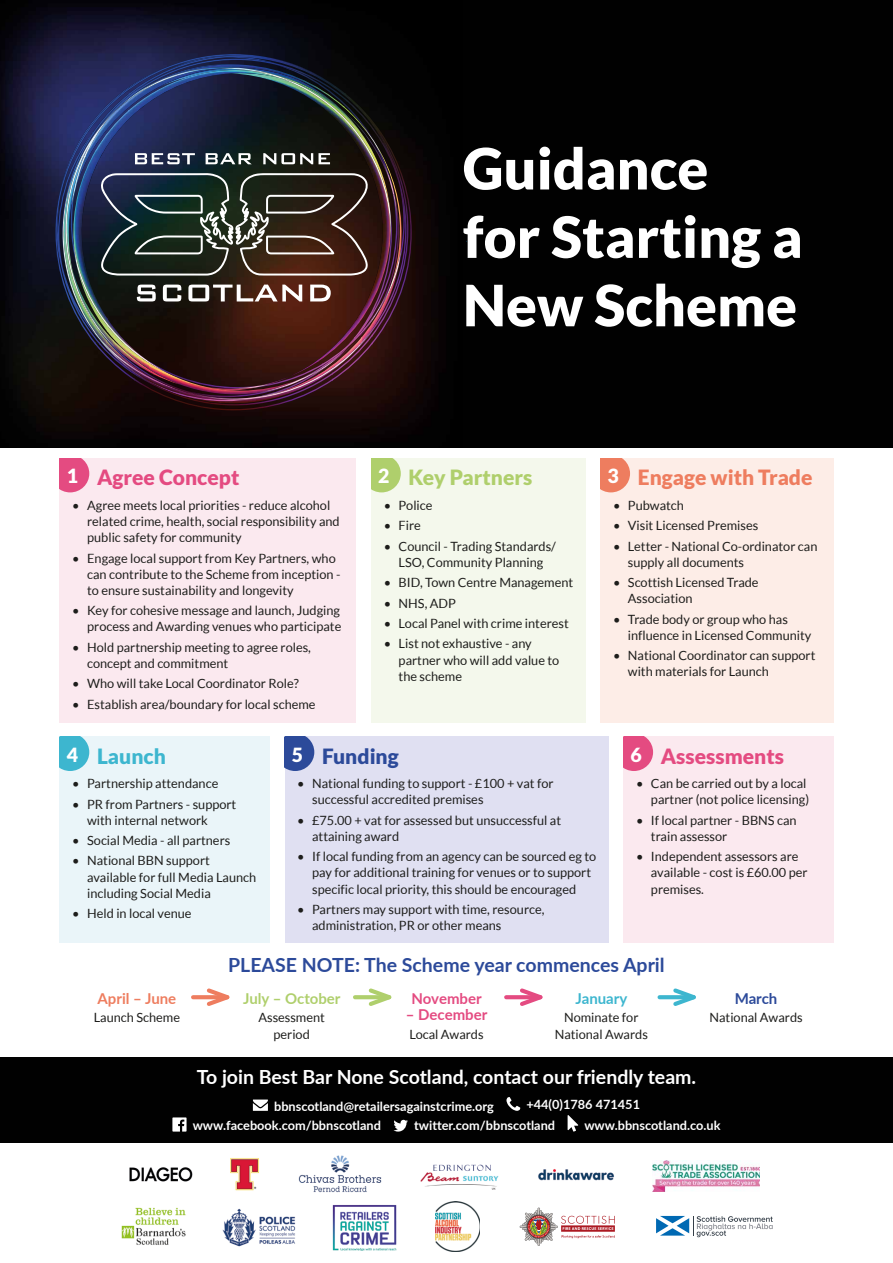
<style>
.page{position:relative;width:893px;height:1263px;background:#fff}
.page>*{position:absolute;margin:0;border:0;box-sizing:border-box;transform-origin:0 0}
.t1{font:900 57px/68.4px "Lato";color:#fff}
.t2{font:900 21px "Lato";color:#e44b81}
.t3{font:900 21px "Lato";color:#ee7d5f}
.t4{font:900 21px "Lato";color:#afcf6c}
.t5{font:900 21px "Lato";color:#2c4a9a}
.t6{font:900 21px "Lato";color:#3db6cf}
.t7{font:700 19.5px "Lato";color:#fff}
.t8{font:700 19.5px "Lato";color:#2c4a9a}
.t9{font:900 19.5px "Lato";color:#fff}
.t10{font:700 15px "Lato";color:#e44b81}
.t11{font:700 15px "Lato";color:#afcf6c}
.t12{font:700 15px "Lato";color:#ee7d5f}
.t13{font:700 15px "Lato";color:#3db6cf}
.t14{font:700 15px "Lato";letter-spacing:-.005em;color:#2c4a9a}
.t15{font:12.75px/16.2px "Lato";color:#1d1d1b}
.t16{font:700 12.75px "Lato";color:#fff}
</style>
<div class="page">
<div style="left:0;top:0;width:893px;height:1144px;background:#010101"></div>
<img style="left:0;top:4px;width:435px;height:431px">
<img style="left:333px;top:381px;width:16px;height:16px">
<img style="left:59px;top:65px;width:334px;height:88px">
<img style="left:361px;top:144px;width:3px;height:9px">
<img style="left:98px;top:57px;width:178px;height:71px">
<img style="left:132px;top:59px;width:217px;height:42px">
<img style="left:346px;top:101px;width:39px;height:43px">
<img style="left:364px;top:143px;width:8px;height:100px">
<img style="left:76px;top:101px;width:195px;height:52px">
<img style="left:170px;top:243px;width:217px;height:130px">
<img style="left:82px;top:116px;width:29px;height:40px">
<img style="left:359px;top:249px;width:42px;height:98px">
<img style="left:317px;top:344px;width:15px;height:28px">
<img style="left:121px;top:54px;width:225px;height:40px">
<img style="left:85px;top:93px;width:47px;height:41px">
<img style="left:342px;top:93px;width:40px;height:41px">
<img style="left:55px;top:133px;width:41px;height:212px">
<img style="left:372px;top:133px;width:40px;height:212px">
<img style="left:332px;top:333px;width:41px;height:48px">
<img style="left:134px;top:372px;width:199px;height:38px">
<img style="left:57px;top:171px;width:113px;height:221px">
<svg style="left:101px;top:153px;width:268px;height:148px"></svg>
<div style="left:0;top:448px;width:893px;height:609px;background:#fff"></div>
<img style="left:298px;top:1155px;width:84px;height:38px">
<img style="left:332px;top:1205px;width:65px;height:46px">
<img style="left:129px;top:1167px;width:64px;height:15px">
<img style="left:230px;top:1158px;width:29px;height:33px">
<img style="left:222px;top:1208px;width:74px;height:39px">
<svg style="left:519px;top:1207px;width:96px;height:39px"></svg>
<img style="left:538px;top:1169px;width:76px;height:12px">
<img style="left:121px;top:1207px;width:65px;height:38px">
<img style="left:420px;top:1164px;width:79px;height:26px">
<svg style="left:656px;top:1216px;width:117px;height:21px"></svg>
<img style="left:435px;top:1202px;width:45px;height:49px">
<img style="left:652px;top:1160px;width:108px;height:31px">
<svg style="left:253px;top:1099px;width:15px;height:12px"></svg>
<svg style="left:506px;top:1097px;width:14px;height:14px"></svg>
<svg style="left:172px;top:1117px;width:15px;height:14px"></svg>
<svg style="left:393px;top:1120px;width:15px;height:11px"></svg>
<svg style="left:568px;top:1115px;width:10px;height:17px"></svg>
<div style="left:60px;top:458px;width:296px;height:265px;background:#fbe9ef"></div>
<svg style="left:60px;top:458px;width:29px;height:34px"></svg>
<div style="left:371px;top:458px;width:214px;height:265px;background:#f4f8ec"></div>
<svg style="left:371px;top:458px;width:30px;height:34px"></svg>
<div style="left:600px;top:458px;width:233px;height:265px;background:#fdede7"></div>
<svg style="left:600px;top:458px;width:30px;height:34px"></svg>
<div style="left:60px;top:737px;width:210px;height:206px;background:#eaf5f9"></div>
<svg style="left:60px;top:737px;width:29px;height:34px"></svg>
<div style="left:285px;top:737px;width:323px;height:206px;background:#e0e0f2"></div>
<svg style="left:285px;top:737px;width:29px;height:34px"></svg>
<div style="left:623px;top:737px;width:210px;height:206px;background:#fbe9ef"></div>
<svg style="left:623px;top:737px;width:30px;height:34px"></svg>
<svg style="left:193px;top:995px;width:11px;height:4px"></svg>
<svg style="left:204px;top:988px;width:26px;height:18px"></svg>
<svg style="left:355px;top:995px;width:10px;height:4px"></svg>
<svg style="left:365px;top:988px;width:27px;height:18px"></svg>
<svg style="left:506px;top:995px;width:11px;height:4px"></svg>
<svg style="left:517px;top:988px;width:26px;height:18px"></svg>
<svg style="left:660px;top:995px;width:10px;height:4px"></svg>
<svg style="left:670px;top:988px;width:26px;height:18px"></svg>
<h1 class="t1" style="left:463px;top:133px;width:341px">Guidance<br>for Starting a<br>New Scheme</h1>
<h3 class="t9" style="left:67px;top:465px;width:13px">1</h3>
<h3 class="t9" style="left:378px;top:465px;width:13px">2</h3>
<h3 class="t9" style="left:608px;top:465px;width:13px">3</h3>
<h2 class="t3" style="left:638px;top:465px;width:176px">Engage with Trade</h2>
<p class="t15" style="left:613px;top:497px;width:72px">• Pubwatch</p>
<p class="t15" style="left:613px;top:518px;width:147px">• Visit Licensed Premises</p>
<p class="t15" style="left:628px;top:538px;width:191px;text-indent:-15px">• Letter - National Co-ordinator can supply all documents</p>
<p class="t15" style="left:628px;top:574px;width:132px;text-indent:-15px">• Scottish Licensed Trade<br>Association</p>
<p class="t15" style="left:628px;top:611px;width:185px;text-indent:-15px">• Trade body or group who has influence in Licensed Community</p>
<p class="t15" style="left:628px;top:647px;width:189px;text-indent:-15px">• National Coordinator can support with materials for Launch</p>
<h2 class="t2" style="left:97px;top:465px;width:144px">Agree Concept</h2>
<p class="t15" style="left:87px;top:497px;width:254px;text-indent:-15px">• Agree meets local priorities - reduce alcohol related crime, health, social responsibility and public safety for community</p>
<p class="t15" style="left:87px;top:550px;width:255px;text-indent:-15px">• Engage local support from Key Partners, who can contribute to the Scheme from inception - to ensure sustainability and longevity</p>
<p class="t15" style="left:72px;top:602px;width:271px;text-align:right">• Key for cohesive message and launch, Judging process and Awarding venues who participate</p>
<p class="t15" style="left:87px;top:639px;width:225px;text-indent:-15px">• Hold partnership meeting to agree roles, concept and commitment</p>
<p class="t15" style="left:72px;top:675px;width:228px">• Who will take Local Coordinator Role?</p>
<p class="t15" style="left:72px;top:696px;width:245px">• Establish area/boundary for local scheme</p>
<h2 class="t4" style="left:408px;top:465px;width:125px">Key Partners</h2>
<p class="t15" style="left:384px;top:497px;width:50px">• Police</p>
<p class="t15" style="left:384px;top:518px;width:39px">• Fire</p>
<p class="t15" style="left:384px;top:538px;width:174px;text-align:center">• Council - Trading Standards/<br>LSO, Community Planning</p>
<p class="t15" style="left:384px;top:574px;width:191px">• BID, Town Centre Management</p>
<p class="t15" style="left:384px;top:595px;width:74px">• NHS, ADP</p>
<p class="t15" style="left:384px;top:615px;width:187px">• Local Panel with crime interest</p>
<p class="t15" style="left:399px;top:636px;width:162px;text-indent:-15px">• List not exhaustive - any partner who will add value to the scheme</p>
<h3 class="t9" style="left:67px;top:743px;width:13px">4</h3>
<h3 class="t9" style="left:292px;top:743px;width:13px">5</h3>
<h3 class="t9" style="left:631px;top:743px;width:13px">6</h3>
<h2 class="t5" style="left:322px;top:744px;width:78px">Funding</h2>
<p class="t15" style="left:312px;top:775px;width:243px;text-indent:-15px">• National funding to support - £100 + vat for successful accredited premises</p>
<p class="t15" style="left:312px;top:812px;width:250px;text-indent:-15px">• £75.00 + vat for assessed but unsuccessful at attaining award</p>
<p class="t15" style="left:312px;top:848px;width:286px;text-indent:-15px">• If local funding from an agency can be sourced eg to pay for additional training for venues or to support specific local priority, this should be encouraged</p>
<p class="t15" style="left:312px;top:901px;width:234px;text-indent:-15px">• Partners may support with time, resource, administration, PR or other means</p>
<h2 class="t6" style="left:97px;top:744px;width:70px">Launch</h2>
<p class="t15" style="left:72px;top:775px;width:148px">• Partnership attendance</p>
<p class="t15" style="left:87px;top:796px;width:151px;text-indent:-15px">• PR from Partners - support with internal network</p>
<p class="t15" style="left:72px;top:832px;width:160px">• Social Media - all partners</p>
<p class="t15" style="left:87px;top:853px;width:171px;text-indent:-15px">• National BBN support available for full Media Launch including Social Media</p>
<p class="t15" style="left:72px;top:905px;width:121px">• Held in local venue</p>
<h2 class="t2" style="left:661px;top:744px;width:125px">Assessments</h2>
<p class="t15" style="left:636px;top:775px;width:175px;text-align:right">• Can be carried out by a local partner (not police licensing)</p>
<p class="t15" style="left:651px;top:812px;width:147px;text-indent:-15px">• If local partner - BBNS can train assessor</p>
<p class="t15" style="left:651px;top:848px;width:158px;text-indent:-15px">• Independent assessors are available - cost is £60.00 per premises.</p>
<p class="t12" style="left:98px;top:987px;width:80px">April – June</p>
<p class="t15" style="left:94px;top:1010px;width:88px">Launch Scheme</p>
<h3 class="t8" style="left:228px;top:951px;width:438px">PLEASE NOTE: The Scheme year commences April</h3>
<p class="t11" style="left:243px;top:987px;width:99px">July – October</p>
<p class="t15" style="left:258px;top:1009px;width:68px;text-align:center">Assessment period</p>
<p class="t10" style="left:412px;top:987px;width:72px">November</p>
<p class="t10" style="left:406px;top:1004px;width:83px">– December</p>
<p class="t15" style="left:409px;top:1026px;width:76px">Local Awards</p>
<p class="t13" style="left:576px;top:987px;width:53px">January</p>
<p class="t15" style="left:555px;top:1009px;width:95px;text-align:center">Nominate for<br>National Awards</p>
<p class="t14" style="left:735px;top:987px;width:44px">March</p>
<p class="t15" style="left:709px;top:1010px;width:95px">National Awards</p>
<h3 class="t7" style="left:197px;top:1063px;width:501px">To join Best Bar None Scotland, contact our friendly team.</h3>
<p class="t16" style="left:274px;top:1097px;width:221px">bbnscotland@retailersagainstcrime.org</p>
<p class="t16" style="left:526px;top:1095px;width:115px">+44(0)1786 471451</p>
<p class="t16" style="left:193px;top:1116px;width:190px">www.facebook.com/bbnscotland</p>
<p class="t16" style="left:414px;top:1116px;width:142px">twitter.com/bbnscotland</p>
<p class="t16" style="left:584px;top:1116px;width:138px">www.bbnscotland.co.uk</p>
</div>
